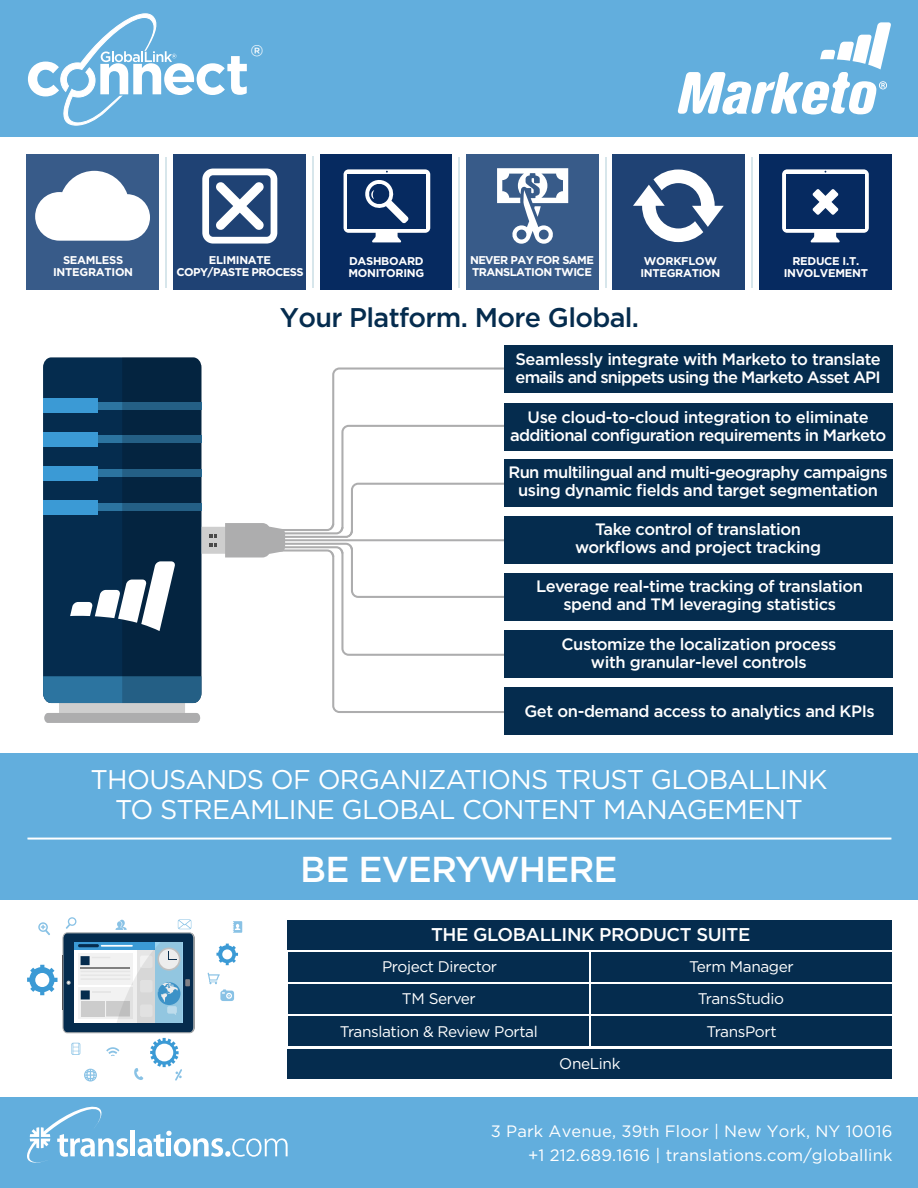
<style>
.page{position:relative;width:918px;height:1188px;background:#fff}
.page>*{position:absolute;margin:0;border:0;box-sizing:border-box;transform-origin:0 0}
.t1{font:500 36px "Gotham";letter-spacing:-.025em;color:#fff}
.t2{font:32.4px "Gotham";color:#fff}
.t3{font:27px/30px "Gotham";letter-spacing:-.025em;color:#fff;text-align:center}
.t4{font:500 27px "Gotham";letter-spacing:-.025em;color:#052c4e}
.t5{font:500 18.45px "Gotham";letter-spacing:-.025em;color:#fff}
.t6{font:500 16.5px/18px "Gotham";letter-spacing:-.03em;color:#fff;text-align:center}
.t7{font:500 16.5px/18px "Gotham";letter-spacing:-.05em;color:#fff}
.t8{font:16.5px/24px "Gotham";letter-spacing:.01em;color:#fff;text-align:right}
.t9{font:15.45px/32.4px "Gotham";letter-spacing:-.025em;color:#fff;text-align:center}
.t10{font:700 11.25px/12px "Gotham";letter-spacing:-.025em;color:#fff;text-align:center}
.t11{font:700 11.25px/12px "Gotham";letter-spacing:-.05em;color:#fff;text-align:center}
</style>
<div class="page">
<div style="left:0;top:0;width:918px;height:137px;background:#62aedd"></div>
<div style="left:0;top:1098px;width:918px;height:90px;background:#62aedd"></div>
<div style="left:288px;top:952px;width:300px;height:29px;background:#052c4e"></div>
<div style="left:288px;top:985px;width:300px;height:29px;background:#052c4e"></div>
<div style="left:288px;top:1017px;width:300px;height:29px;background:#052c4e"></div>
<div style="left:592px;top:952px;width:300px;height:29px;background:#052c4e"></div>
<div style="left:592px;top:985px;width:300px;height:29px;background:#052c4e"></div>
<div style="left:592px;top:1017px;width:300px;height:29px;background:#052c4e"></div>
<div style="left:288px;top:920px;width:604px;height:29px;background:#052c4e"></div>
<svg style="left:216px;top:944px;width:22px;height:21px"></svg>
<svg style="left:233px;top:921px;width:9px;height:12px"></svg>
<svg style="left:27px;top:917px;width:168px;height:165px"></svg>
<svg style="left:208px;top:973px;width:26px;height:28px"></svg>
<svg style="left:27px;top:1106px;width:101px;height:57px"></svg>
<hr style="left:131px;top:1131px;width:4px;height:25px;background:#fff">
<svg style="left:138px;top:1131px;width:150px;height:26px"></svg>
<div style="left:174px;top:155px;width:132px;height:135px;background:#1f4274"></div>
<div style="left:320px;top:155px;width:132px;height:135px;background:#062a60"></div>
<div style="left:466px;top:155px;width:132px;height:135px;background:#385b89"></div>
<div style="left:613px;top:155px;width:132px;height:135px;background:#1f4274"></div>
<div style="left:27px;top:155px;width:132px;height:135px;background:#385b89"></div>
<hr style="left:166px;top:157px;width:1px;height:131px;background:#d7e6eb">
<hr style="left:313px;top:157px;width:1px;height:131px;background:#d7e6eb">
<hr style="left:458px;top:157px;width:2px;height:130px;background:#d7e6eb">
<hr style="left:605px;top:157px;width:1px;height:130px;background:#d7e6eb">
<div style="left:760px;top:155px;width:132px;height:135px;background:#062a60"></div>
<hr style="left:752px;top:157px;width:1px;height:130px;background:#d7e6eb">
<div style="left:0;top:753px;width:918px;height:146px;background:#62aedd"></div>
<div style="left:27px;top:838px;width:864px;height:1px;border:2px solid #fff"></div>
<svg style="left:633px;top:170px;width:91px;height:72px"></svg>
<svg style="left:35px;top:171px;width:115px;height:70px"></svg>
<svg style="left:202px;top:169px;width:75px;height:75px"></svg>
<svg style="left:497px;top:168px;width:71px;height:76px"></svg>
<div style="left:288px;top:1049px;width:604px;height:29px;background:#052c4e"></div>
<svg style="left:28px;top:13px;width:219px;height:113px"></svg>
<svg style="left:782px;top:169px;width:87px;height:73px"></svg>
<svg style="left:344px;top:169px;width:86px;height:73px"></svg>
<div style="left:504px;top:516px;width:389px;height:48px;background:#052c4e"></div>
<div style="left:504px;top:345px;width:389px;height:48px;background:#052c4e"></div>
<div style="left:504px;top:403px;width:389px;height:47px;background:#052c4e"></div>
<div style="left:504px;top:459px;width:389px;height:48px;background:#052c4e"></div>
<div style="left:504px;top:573px;width:389px;height:48px;background:#052c4e"></div>
<div style="left:504px;top:630px;width:389px;height:48px;background:#052c4e"></div>
<div style="left:504px;top:687px;width:389px;height:48px;background:#052c4e"></div>
<svg style="left:678px;top:22px;width:213px;height:93px"></svg>
<svg style="left:43px;top:357px;width:489px;height:366px"></svg>
<h2 class="t2" style="left:251px;top:36px;width:15px">®</h2>
<p class="t10" style="left:53px;top:254px;width:82px">SEAMLESS<br>INTEGRATION</p>
<p class="t11" style="left:470px;top:254px;width:126px;text-align:left">NEVER PAY FOR SAME<br>TRANSLATION TWICE</p>
<p class="t11" style="left:176px;top:254px;width:129px">ELIMINATE<br>COPY/PASTE PROCESS</p>
<p class="t10" style="left:348px;top:255px;width:77px;text-align:left">DASHBOARD<br>MONITORING</p>
<p class="t10" style="left:640px;top:255px;width:82px">WORKFLOW<br>INTEGRATION</p>
<h3 class="t4" style="left:280px;top:300px;width:361px">Your Platform. More Global.</h3>
<p class="t10" style="left:784px;top:255px;width:86px">REDUCE I.T.<br>INVOLVEMENT</p>
<p class="t7" style="left:515px;top:350px;width:367px">Seamlessly integrate with Marketo to translate emails and snippets using the Marketo Asset API</p>
<p class="t6" style="left:510px;top:408px;width:378px">Use cloud-to-cloud integration to eliminate additional configuration requirements in Marketo</p>
<p class="t6" style="left:508px;top:463px;width:381px">Run multilingual and multi-geography campaigns using dynamic fields and target segmentation</p>
<p class="t6" style="left:575px;top:520px;width:248px">Take control of translation workflows and project tracking</p>
<p class="t6" style="left:536px;top:577px;width:328px">Leverage real-time tracking of translation spend and TM leveraging statistics</p>
<p class="t6" style="left:562px;top:635px;width:276px">Customize the localization process with granular-level controls</p>
<p class="t6" style="left:524px;top:702px;width:352px">Get on-demand access to analytics and KPIs</p>
<h3 class="t3" style="left:91px;top:764px;width:738px">THOUSANDS OF ORGANIZATIONS TRUST GLOBALLINK<br>TO STREAMLINE GLOBAL CONTENT MANAGEMENT</h3>
<h1 class="t1" style="left:300px;top:846px;width:319px">BE EVERYWHERE</h1>
<p class="t5" style="left:431px;top:923px;width:321px">THE GLOBALLINK PRODUCT SUITE</p>
<p class="t9" style="left:340px;top:950px;width:199px">Project Director<br>TM Server<br>Translation &amp; Review Portal</p>
<p class="t9" style="left:689px;top:950px;width:106px;line-height:32px">Term Manager<br>TransStudio</p>
<p class="t9" style="left:707px;top:1015px;width:72px">TransPort</p>
<p class="t9" style="left:559px;top:1047px;width:63px">OneLink</p>
<p class="t8" style="left:491px;top:1119px;width:403px">3 Park Avenue, 39th Floor | New York, NY 10016 +1 212.689.1616 | translations.com/globallink</p>
</div>
